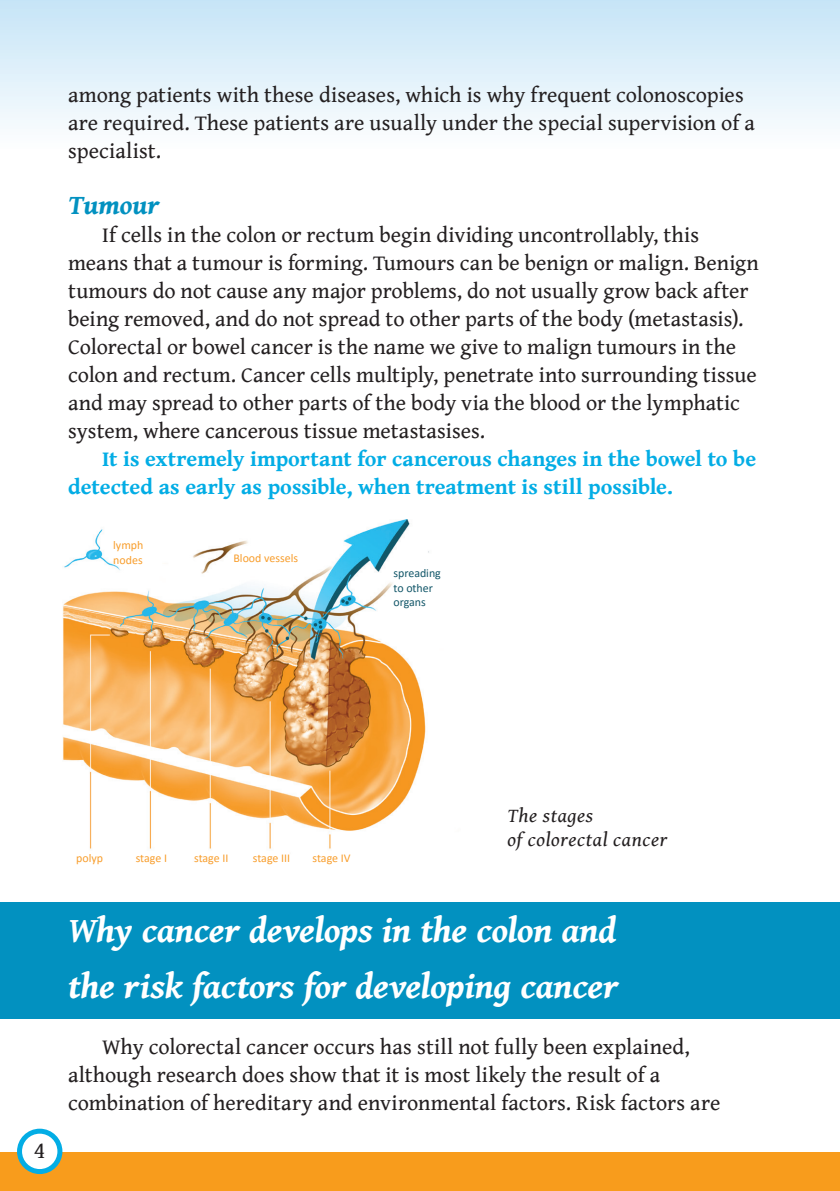
<style>
.page{position:relative;width:840px;height:1191px;background:#fff}
.page>*{position:absolute;margin:0;border:0;box-sizing:border-box;transform-origin:0 0}
.naslov{font:italic 700 36px/56px "Gentium Book Basic";letter-spacing:-.005em;color:#fff}
.naslov-nastevanje{font:italic 700 28px "Gentium Book Basic";letter-spacing:-.01em;color:#0291c0}
.t1{font:24px "Gentium Book Basic";color:#231f20}
.TXT{font:22px/28px "Gentium Book Basic";color:#231f20}
.TXT-2{font:700 22px/28px "Gentium Book Basic";color:#03ade5}
.BODY{font:italic 20px/24px "Gentium Book Basic";letter-spacing:.03em;color:#231f20}
.t2{font:12px/14.4px "Calibri";color:#f89e2d}
.t3{font:12px/14.4px "Calibri";color:#135769}
</style>
<div class="page">
<div style="left:0;top:1152px;width:839px;height:39px;background:#f89c1c"></div>
<svg style="left:17px;top:1128px;width:45px;height:46px"></svg>
<div style="left:22px;top:1133px;width:35px;height:36px;background:#fff;border-radius:50%"></div>
<div style="left:0;top:0;width:839px;height:151px;background:linear-gradient(to bottom,#c5e4f7,#fefefe)"></div>
<div style="left:0;top:902px;width:839px;height:116px;background:#0291c0"></div>
<img style="left:63px;top:520px;width:366px;height:329px">
<p class="TXT" style="left:68px;top:80px;width:688px">among patients with these diseases, which is why frequent colonoscopies are required. These patients are usually under the special supervision of a specialist.</p>
<p class="naslov-nastevanje" style="left:68px;top:183px;width:93px">Tumour</p>
<p class="TXT" style="left:68px;top:220px;width:692px;text-indent:34px">If cells in the colon or rectum begin dividing uncontrollably, this means that a tumour is forming. Tumours can be benign or malign. Benign tumours do not cause any major problems, do not usually grow back after being removed, and do not spread to other parts of the body (metastasis).<br>Colorectal or bowel cancer is the name we give to malign tumours in the colon and rectum. Cancer cells multiply, penetrate into surrounding tissue and may spread to other parts of the body via the blood or the lymphatic system, where cancerous tissue metastasises.</p>
<p class="TXT-2" style="left:68px;top:444px;width:689px;text-indent:34px">It is extremely important for cancerous changes in the bowel to be detected as early as possible, when treatment is still possible.</p>
<p class="t2" style="left:113px;top:538px;width:32px">lymph nodes</p>
<p class="t2" style="left:233px;top:550px;width:66px">Blood vessels</p>
<p class="t3" style="left:393px;top:565px;width:49px">spreading to other organs</p>
<p class="t1" style="left:34px;top:1132px;width:13px">4</p>
<p class="t2" style="left:76px;top:850px;width:28px">polyp</p>
<p class="t2" style="left:136px;top:850px;width:33px">stage I</p>
<p class="t2" style="left:194px;top:850px;width:36px">stage II</p>
<p class="t2" style="left:253px;top:850px;width:39px">stage III</p>
<p class="t2" style="left:312px;top:850px;width:39px">stage IV</p>
<p class="BODY" style="left:507px;top:803px;width:161px">The stages<br>of colorectal cancer</p>
<p class="naslov" style="left:68px;top:901px;width:551px">Why cancer develops in the colon and the risk factors for developing cancer</p>
<p class="TXT" style="left:68px;top:1032px;width:653px;text-indent:34px">Why colorectal cancer occurs has still not fully been explained, although research does show that it is most likely the result of a combination of hereditary and environmental factors. Risk factors are</p>
</div>
